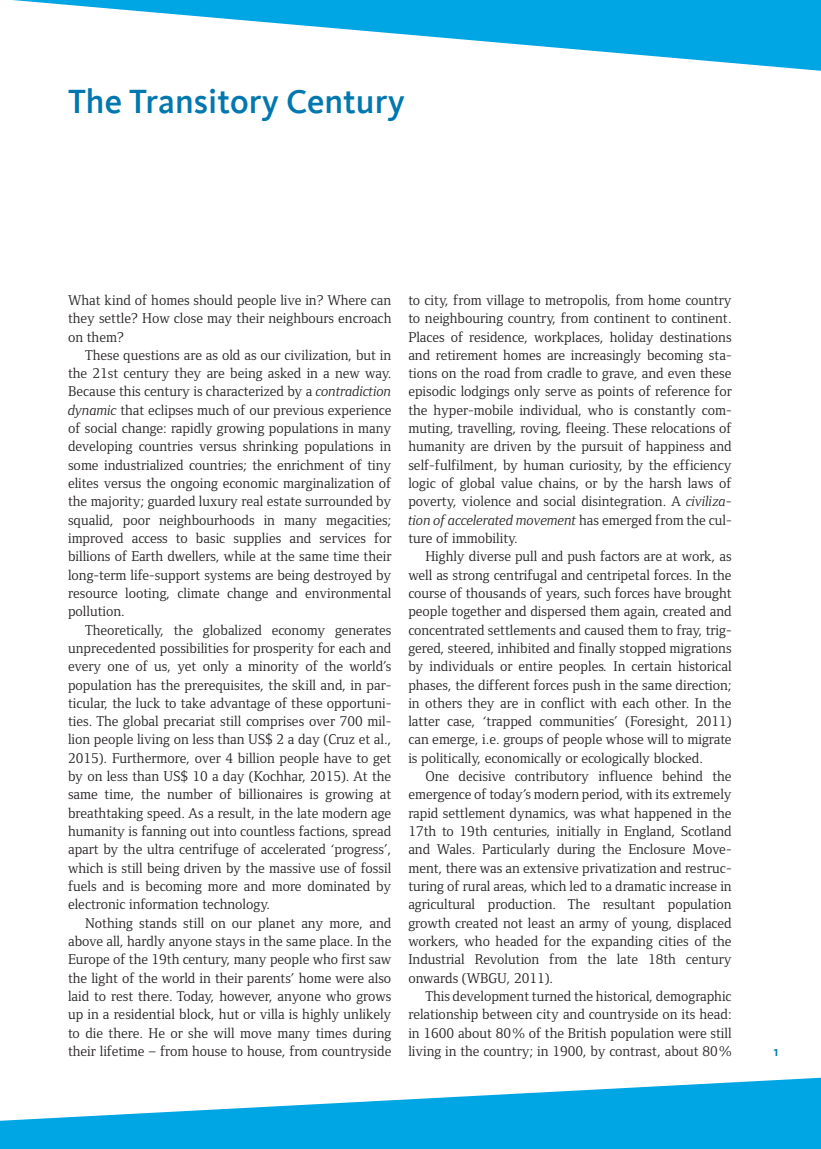
<style>
.page{position:relative;width:821px;height:1149px;background:#fff}
.page>*{position:absolute;margin:0;border:0;box-sizing:border-box;transform-origin:0 0}
.t1{font:500 34.5px "Kievit Offc";color:#0077ae}
.t2{font:14.55px/18.3px "Foundry Form Serif";color:#231f20;text-align:justify}
.t3{font:500 14.25px "Kievit Sc Offc";color:#0077ae}
.s1{font-style:italic}
</style>
<div class="page">
<svg style="left:13px;top:0;width:808px;height:71px"></svg>
<svg style="left:0;top:1077px;width:821px;height:71px;fill:#00a5e3"></svg>
<h1 class="t1" style="left:68px;top:80px;width:338px">The Transitory Century</h1>
<p class="t2" style="left:68px;top:291px;width:325px">What kind of homes should people live in? Where can they settle? How close may their neighbours encroach on them?</p>
<p class="t2" style="left:68px;top:346px;width:325px;text-indent:17px">These questions are as old as our civilization, but in the 21st century they are being asked in a new way.<br>Because this century is characterized by a <span class="s1">contradiction dynamic</span> that eclipses much of our previous experience of social change: rapidly growing populations in many developing countries versus shrinking populations in some industrialized countries; the enrichment of tiny elites versus the ongoing economic marginalization of the majority; guarded luxury real estate surrounded by squalid, poor neighbourhoods in many megacities; improved access to basic supplies and services for billions of Earth dwellers, while at the same time their long-term life-support systems are being destroyed by resource looting, climate change and environmental pollution.</p>
<p class="t2" style="left:68px;top:620px;width:325px;text-indent:17px">Theoretically, the globalized economy generates unprecedented possibilities for prosperity for each and every one of us, yet only a minority of the world’s population has the prerequisites, the skill and, in par&shy;ticular, the luck to take advantage of these opportuni&shy;ties. The global precariat still comprises over 700 mil&shy;lion people living on less than US$ 2 a day (Cruz et al., 2015). Furthermore, over 4 billion people have to get by on less than US$ 10 a day (Kochhar, 2015). At the same time, the number of billionaires is growing at breathtaking speed. As a result, in the late modern age humanity is fanning out into countless factions, spread apart by the ultra centrifuge of accelerated ‘progress’, which is still being driven by the massive use of fossil fuels and is becoming more and more dominated by electronic information technology.</p>
<p class="t2" style="left:68px;top:913px;width:325px;text-indent:17px">Nothing stands still on our planet any more, and above all, hardly anyone stays in the same place. In the Europe of the 19th century, many people who first saw the light of the world in their parents’ home were also laid to rest there. Today, however, anyone who grows up in a residential block, hut or villa is highly unlikely to die there. He or she will move many times during their lifetime – from house to house, from countryside</p>
<p class="t2" style="left:408px;top:291px;width:325px">to city, from village to metropolis, from home country to neighbouring country, from continent to continent.<br>Places of residence, workplaces, holiday destinations and retirement homes are increasingly becoming sta&shy;tions on the road from cradle to grave, and even these episodic lodgings only serve as points of reference for the hyper-mobile individual, who is constantly com&shy;muting, travelling, roving, fleeing. These relocations of humanity are driven by the pursuit of happiness and self-fulfilment, by human curiosity, by the efficiency logic of global value chains, or by the harsh laws of poverty, violence and social disintegration. A <span class="s1">civiliza&shy;tion of accelerated movement</span> has emerged from the cul&shy;ture of immobility.</p>
<p class="t2" style="left:408px;top:547px;width:325px;text-indent:17px">Highly diverse pull and push factors are at work, as well as strong centrifugal and centripetal forces. In the course of thousands of years, such forces have brought people together and dispersed them again, created and concentrated settlements and caused them to fray, trig&shy;gered, steered, inhibited and finally stopped migrations by individuals or entire peoples<span class="s1">.</span> In certain historical phases, the different forces push in the same direction; in others they are in conflict with each other. In the latter case, ‘trapped communities’ (Foresight, 2011) can emerge, i.e. groups of people whose will to migrate is politically, economically or ecologically blocked.</p>
<p class="t2" style="left:408px;top:766px;width:325px;text-indent:17px">One decisive contributory influence behind the emergence of today’s modern period, with its extremely rapid settlement dynamics, was what happened in the 17th to 19th centuries, initially in England, Scotland and Wales. Particularly during the Enclosure Move&shy;ment, there was an extensive privatization and restruc&shy;turing of rural areas, which led to a dramatic increase in agricultural production. The resultant population growth created not least an army of young, displaced workers, who headed for the expanding cities of the Industrial Revolution from the late 18th century onwards (WBGU, 2011).</p>
<p class="t2" style="left:408px;top:986px;width:325px;text-indent:17px">This development turned the historical, demographic relationship between city and countryside on its head: in 1600 about 80 % of the British population were still living in the country; in 1900, by contrast, about 80 %</p>
<p class="t3" style="left:773px;top:1042px;width:6px">1</p>
</div>
